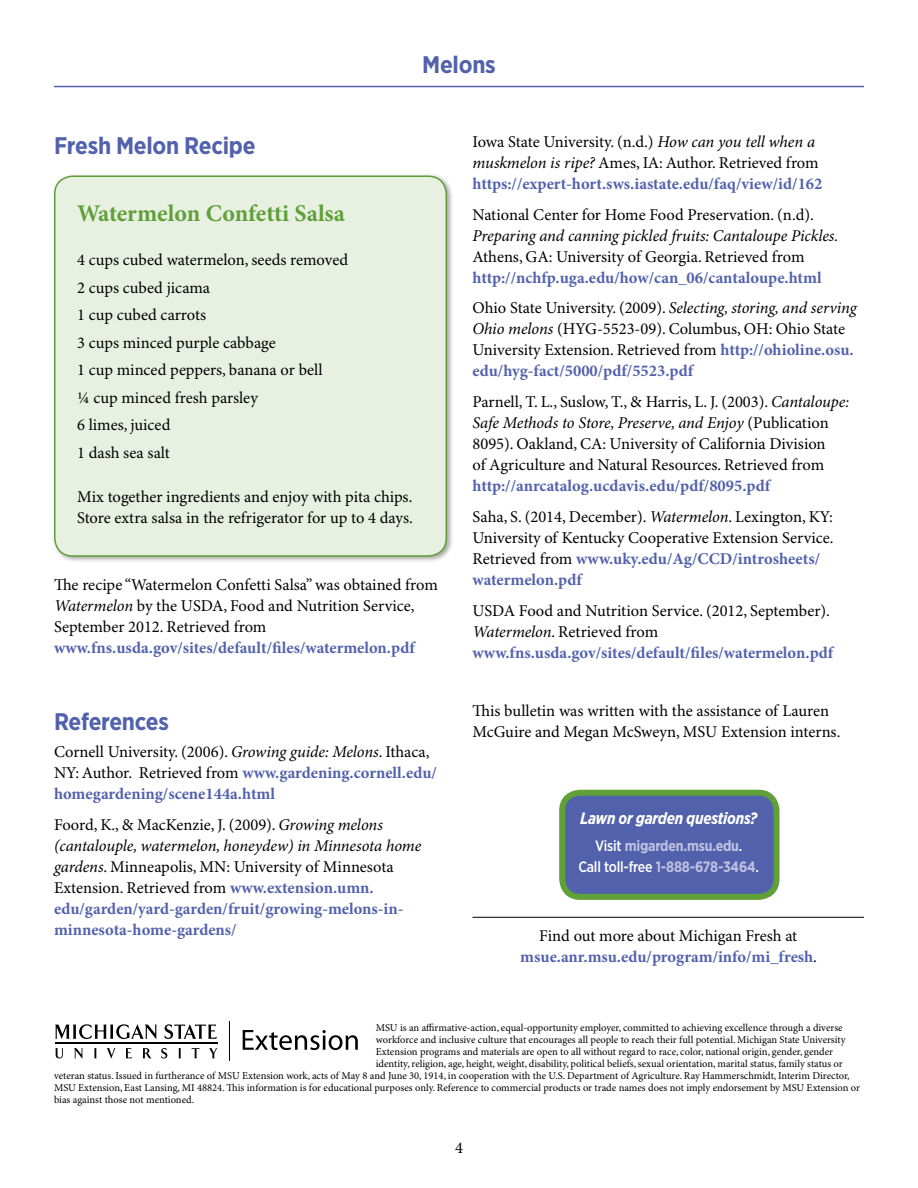
<style>
.page{position:relative;width:918px;height:1188px;background:#fff}
.page>*{position:absolute;margin:0;border:0;box-sizing:border-box;transform-origin:0 0}
.Subheads_1{font:700 24px "Gotham Narrow";letter-spacing:-.01em;color:#5261ac}
.Body_copy{font:700 24px "Minion Pro";color:#5fa038}
.Body_copy-2{font:16.5px/21px "Minion Pro";color:#000}
.t1{font:700 16.5px "Minion Pro";color:#5261ac}
.t2{font:italic 700 16.5px "Gotham Narrow";letter-spacing:-.015em;color:#fff;scale:.95 1}
.t3{font:500 15px "Gotham Narrow";letter-spacing:-.015em;color:#fff;scale:.95 1}
.t4{font:700 15px "Gotham Narrow";letter-spacing:-.015em;color:#c0c1e1;scale:.95 1}
.t5{font:10.5px "Minion Pro";color:#000}
.s1{font-family:"Helvetica Neue";font-weight:500;font-stretch:condensed;font-size:15px;color:#fff}
.s2{font-family:"Helvetica Neue";font-weight:500;font-stretch:condensed;font-size:15px;color:#e8f0e2}
.s3{font-style:italic}
.s4{font-weight:700;color:#5261ac}
.s5{font-weight:500;color:#fff}
.s6{font-weight:700;color:#c0c1e1}
.s7{font-weight:400;color:#000}
</style>
<div class="page">
<hr style="left:54px;top:86px;width:810px;height:1px;background:#5261ac">
<div style="left:52px;top:173px;width:402px;height:390px;background:#000;opacity:.35"></div>
<div style="left:55px;top:176px;width:391px;height:380px;background:#e8f0e2;border-radius:18px"></div>
<div style="left:54px;top:176px;width:393px;height:381px;border:2px solid #5fa038;border-radius:18px"></div>
<div style="left:562px;top:793px;width:215px;height:104px;background:#5261ac;border-radius:18px"></div>
<div style="left:559px;top:790px;width:221px;height:110px;border:6px solid #5fa038;border-radius:18px"></div>
<hr style="left:472px;top:917px;width:392px;height:1px;background:#000">
<svg style="left:55px;top:1048px;width:8px;height:10px"></svg>
<svg style="left:74px;top:1048px;width:9px;height:11px"></svg>
<svg style="left:94px;top:1048px;width:3px;height:10px"></svg>
<svg style="left:107px;top:1048px;width:8px;height:11px"></svg>
<svg style="left:126px;top:1048px;width:6px;height:10px"></svg>
<svg style="left:143px;top:1048px;width:8px;height:10px"></svg>
<svg style="left:161px;top:1048px;width:6px;height:10px"></svg>
<svg style="left:178px;top:1048px;width:3px;height:10px"></svg>
<svg style="left:192px;top:1048px;width:7px;height:10px"></svg>
<svg style="left:209px;top:1048px;width:8px;height:10px"></svg>
<svg style="left:55px;top:1024px;width:102px;height:15px"></svg>
<svg style="left:165px;top:1024px;width:52px;height:15px"></svg>
<hr style="left:55px;top:1042px;width:162px;height:2px;background:#000">
<svg style="left:243px;top:1030px;width:115px;height:20px"></svg>
<hr style="left:230px;top:1022px;width:1px;height:39px;background:#000">
<h1 class="Subheads_1" style="left:422px;top:49px;width:75px">Melons</h1>
<p class="Subheads_1" style="left:54px;top:130px;width:206px">Fresh Melon Recipe<span class="s1">.</span></p>
<p class="Body_copy" style="left:77px;top:199px;width:273px">Watermelon Confetti Salsa<span class="s2">.</span></p>
<p class="Body_copy-2" style="left:77px;top:250px;width:273px">4 cups cubed watermelon, seeds removed</p>
<p class="Body_copy-2" style="left:77px;top:278px;width:135px">2 cups cubed jicama</p>
<p class="Body_copy-2" style="left:77px;top:305px;width:131px">1 cup cubed carrots</p>
<p class="Body_copy-2" style="left:77px;top:333px;width:200px">3 cups minced purple cabbage</p>
<p class="Body_copy-2" style="left:77px;top:360px;width:247px">1 cup minced peppers, banana or bell</p>
<p class="Body_copy-2" style="left:77px;top:388px;width:182px">¼ cup minced fresh parsley</p>
<p class="Body_copy-2" style="left:77px;top:415px;width:95px">6 limes, juiced</p>
<p class="Body_copy-2" style="left:77px;top:443px;width:94px">1 dash sea salt</p>
<p class="Body_copy-2" style="left:77px;top:487px;width:337px">Mix together ingredients and enjoy with pita chips.<br>Store extra salsa in the refrigerator for up to 4 days.</p>
<p class="Body_copy-2" style="left:54px;top:575px;width:385px">The recipe “Watermelon Confetti Salsa” was obtained from <span class="s3">Watermelon</span> by the USDA, Food and Nutrition Service, September 2012. Retrieved from <span class="s4">www.fns.usda.gov/sites/default/files/watermelon.pdf</span></p>
<p class="Subheads_1" style="left:54px;top:706px;width:120px">References<span class="s1">.</span></p>
<p class="Body_copy-2" style="left:54px;top:742px;width:384px">Cornell University. (2006). <span class="s3">Growing guide: Melons</span>. Ithaca,<br>NY: Author. Retrieved from <span class="s4">www.gardening.cornell.edu/ homegardening/scene144a.html</span></p>
<p class="Body_copy-2" style="left:54px;top:815px;width:369px">Foord, K., &amp; MacKenzie, J. (2009). <span class="s3">Growing melons (cantalouple, watermelon, honeydew) in Minnesota home gardens</span>. Minneapolis, MN: University of Minnesota Extension. Retrieved from <span class="s4">www.extension.umn. edu/garden/yard-garden/fruit/growing-melons-in&shy;minnesota-home-gardens/</span></p>
<p class="Body_copy-2" style="left:472px;top:132px;width:351px">Iowa State University. (n.d.) <span class="s3">How can you tell when a muskmelon is ripe?</span> Ames, IA: Author. Retrieved from <span class="s4">https://expert-hort.sws.iastate.edu/faq/view/id/162</span></p>
<p class="Body_copy-2" style="left:472px;top:205px;width:367px">National Center for Home Food Preservation. (n.d).<br><span class="s3">Preparing and canning pickled fruits: Cantaloupe Pickles.<br></span>Athens, GA: University of Georgia. Retrieved from <span class="s4">http://nchfp.uga.edu/how/can_06/cantaloupe.html</span></p>
<p class="Body_copy-2" style="left:472px;top:298px;width:386px">Ohio State University. (2009). <span class="s3">Selecting, storing, and serving Ohio melons</span> (HYG-5523-09). Columbus, OH: Ohio State University Extension. Retrieved from <span class="s4">http://ohioline.osu. edu/hyg-fact/5000/pdf/5523.pdf</span></p>
<p class="Body_copy-2" style="left:473px;top:392px;width:378px">Parnell, T. L., Suslow, T., &amp; Harris, L. J. (2003). <span class="s3">Cantaloupe:<br>Safe Methods to Store, Preserve, and Enjoy</span> (Publication 8095). Oakland, CA: University of California Division<br>of Agriculture and Natural Resources. Retrieved from <span class="s4">http://anrcatalog.ucdavis.edu/pdf/8095.pdf</span></p>
<p class="Body_copy-2" style="left:473px;top:507px;width:363px">Saha, S. (2014, December). <span class="s3">Watermelon</span>. Lexington, KY:<br>University of Kentucky Cooperative Extension Service.<br>Retrieved from <span class="s4">www.uky.edu/Ag/CCD/introsheets/ watermelon.pdf</span></p>
<p class="Body_copy-2" style="left:473px;top:601px;width:362px">USDA Food and Nutrition Service. (2012, September).<br><span class="s3">Watermelon</span>. Retrieved from <span class="s4">www.fns.usda.gov/sites/default/files/watermelon.pdf</span></p>
<p class="Body_copy-2" style="left:473px;top:701px;width:369px">This bulletin was written with the assistance of Lauren<br>McGuire and Megan McSweyn, MSU Extension interns.</p>
<p class="t2" style="left:580px;top:807px;width:188px">Lawn or garden questions?</p>
<p class="t4" style="left:595px;top:836px;width:157px"><span class="s5">Visit</span> migarden.msu.edu<span class="s5">.</span></p>
<p class="t3" style="left:578px;top:857px;width:192px">Call toll-free <span class="s6">1-888-678-3464</span>.</p>
<p class="Body_copy-2" style="left:539px;top:926px;width:260px">Find out more about Michigan Fresh at</p>
<p class="t1" style="left:520px;top:947px;width:298px">msue.anr.msu.edu/program/info/mi_fresh<span class="s7">.</span></p>
<p class="t5" style="left:376px;top:1021px;width:468px">MSU is an affirmative-action, equal-opportunity employer, committed to achieving excellence through a diverse</p>
<p class="t5" style="left:376px;top:1033px;width:471px">workforce and inclusive culture that encourages all people to reach their full potential. Michigan State University</p>
<p class="t5" style="left:376px;top:1045px;width:459px">Extension programs and materials are open to all without regard to race, color, national origin, gender, gender</p>
<p class="t5" style="left:376px;top:1057px;width:468px">identity, religion, age, height, weight, disability, political beliefs, sexual orientation, marital status, family status or</p>
<p class="t5" style="left:54px;top:1069px;width:797px">veteran status. Issued in furtherance of MSU Extension work, acts of May 8 and June 30, 1914, in cooperation with the U.S. Department of Agriculture. Ray Hammerschmidt, Interim Director,</p>
<p class="t5" style="left:54px;top:1081px;width:808px">MSU Extension, East Lansing, MI 48824. This information is for educational purposes only. Reference to commercial products or trade names does not imply endorsement by MSU Extension or</p>
<p class="t5" style="left:54px;top:1093px;width:142px">bias against those not mentioned.</p>
<p class="Body_copy-2" style="left:455px;top:1138px;width:9px">4</p>
</div>
